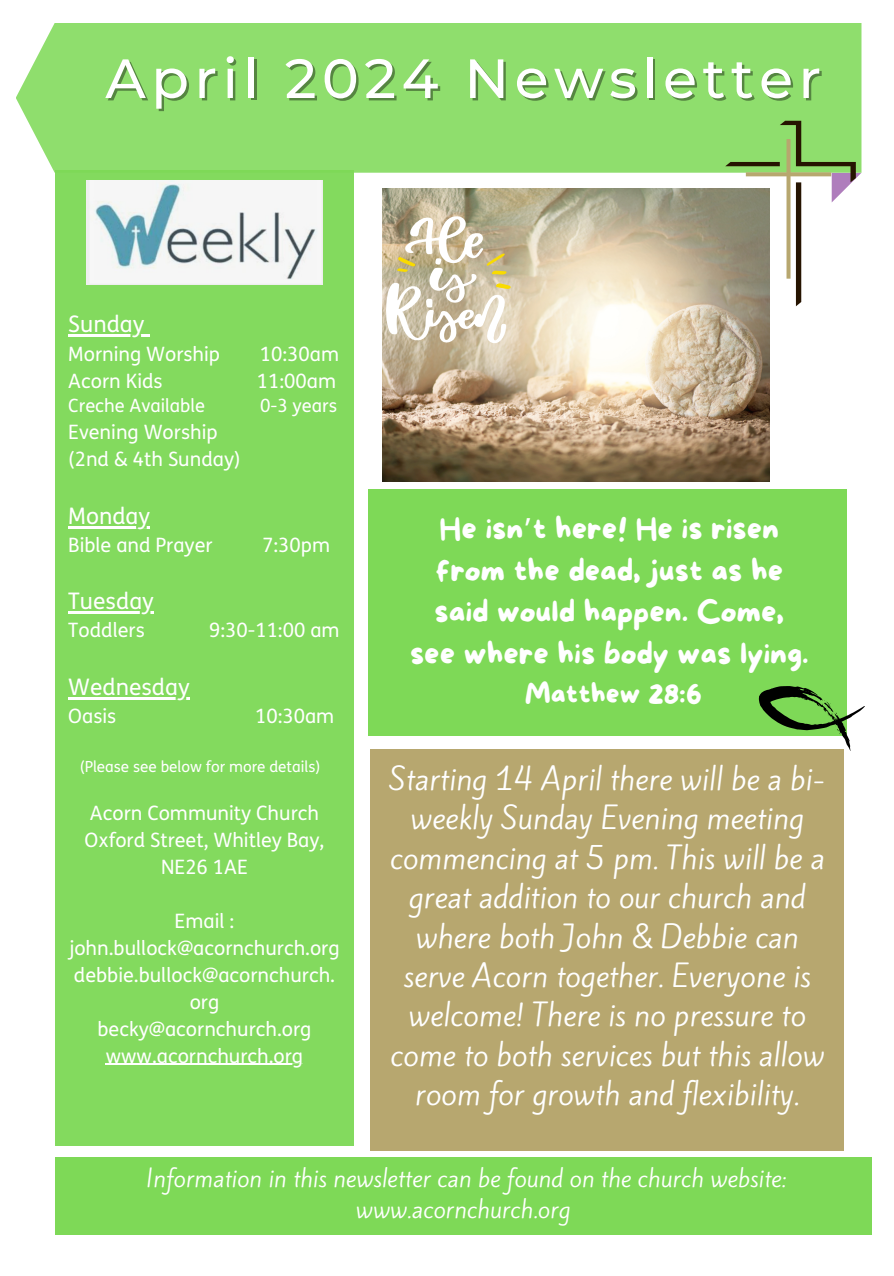
<style>
.page{position:relative;width:894px;height:1276px;background:#fff}
.page>*{position:absolute;margin:0;border:0;box-sizing:border-box;transform-origin:0 0}
.t1{font:500 55.2px "Montserrat";letter-spacing:.1em;color:#fff}
.t2{font:30px/41.7px "More Sugar";color:#fff;text-align:center}
.t3{font:28.5px/39.3px "Kite One";color:#fff;text-align:center}
.t4{font:27px "More Sugar";color:#fff}
.t5{font:22.8px "FS Me Pro";color:#fff}
.t6{font:22.5px/31.5px "Kite One";color:#fff;text-align:center}
.t7{font:19.8px/27px "FS Me Pro";color:#fff;text-align:center}
.t8{font:18.3px "FS Me Pro";color:#fff}
.t9{font:15.3px "FS Me Pro";color:#fff}
.s1{font-family:"Noto Sans Gurmukhi"}
</style>
<div class="page">
<div style="left:55px;top:170px;width:299px;height:975px;background:#83da5e"></div>
<div style="left:16px;top:23px;width:845px;height:150px;background:#8fde6d"></div>
<img style="left:86px;top:181px;width:237px;height:103px">
<svg style="left:725px;top:121px;width:136px;height:185px"></svg>
<div style="left:368px;top:489px;width:478px;height:247px;background:#7ed957"></div>
<div style="left:55px;top:1157px;width:816px;height:78px;background:#7ed957"></div>
<div style="left:370px;top:749px;width:473px;height:401px;background:#b7a76f"></div>
<img style="left:383px;top:189px;width:385px;height:292px">
<svg style="left:383px;top:213px;width:127px;height:138px"></svg>
<hr style="left:68px;top:335px;width:76px;height:2px;background:#fff">
<svg style="left:144px;top:335px;width:6px;height:2px"></svg>
<hr style="left:68px;top:526px;width:82px;height:2px;background:#fff">
<hr style="left:68px;top:611px;width:86px;height:3px;background:#fff">
<hr style="left:68px;top:697px;width:121px;height:2px;background:#fff">
<hr style="left:106px;top:1064px;width:197px;height:1px;background:#fff">
<svg style="left:758px;top:674px;width:107px;height:77px"></svg>
<h2 class="t1" style="left:105px;top:45px;width:717px">April 2024 Newsletter</h2>
<h4 class="t5" style="left:68px;top:311px;width:78px">Sunday</h4>
<h4 class="t7" style="left:68px;top:341px;width:153px">Morning Worship</h4>
<h4 class="t7" style="left:260px;top:341px;width:81px">10:30am</h4>
<h4 class="t7" style="left:68px;top:368px;width:96px">Acorn Kids</h4>
<h4 class="t7" style="left:257px;top:368px;width:81px">11:00am</h4>
<h4 class="t8" style="left:68px;top:395px;width:138px">Creche Available</h4>
<h4 class="t8" style="left:260px;top:395px;width:78px">0-3 years</h4>
<h4 class="t7" style="left:68px;top:419px;width:174px;text-align:left">Evening Worship (2nd &amp; 4th Sunday)</h4>
<h4 class="t5" style="left:68px;top:503px;width:83px">Monday</h4>
<h4 class="t7" style="left:68px;top:532px;width:146px">Bible and Prayer</h4>
<h4 class="t7" style="left:262px;top:532px;width:69px">7:30pm</h4>
<h4 class="t5" style="left:68px;top:588px;width:87px">Tuesday</h4>
<h4 class="t7" style="left:68px;top:617px;width:78px">Toddlers</h4>
<h4 class="t7" style="left:209px;top:617px;width:132px">9:30-11:00 am</h4>
<h4 class="t5" style="left:68px;top:674px;width:123px">Wednesday</h4>
<h4 class="t7" style="left:68px;top:703px;width:49px">Oasis</h4>
<h4 class="t7" style="left:255px;top:703px;width:81px">10:30am</h4>
<p class="t9" style="left:80px;top:758px;width:242px">(Please see below for more details)</p>
<h4 class="t7" style="left:85px;top:800px;width:241px">Acorn Community Church<br>Oxford Street, Whitley Bay,<br>NE26 1AE</h4>
<h4 class="t7" style="left:69px;top:908px;width:272px">Email : john.bullock@acornchurch.org debbie.bullock@acornchurch. org<br>becky@acornchurch.org</h4>
<p class="t7" style="left:106px;top:1043px;width:199px">www.acornchurch.org</p>
<p class="t2" style="left:410px;top:509px;width:400px">He isn<span class="s1">’</span>t here! He is risen from the dead, just as he said would happen. Come, see where his body was lying.</p>
<p class="t4" style="left:524px;top:679px;width:178px">Matthew 28:6</p>
<p class="t3" style="left:389px;top:760px;width:438px">Starting 14 April there will be a bi&shy;weekly Sunday Evening meeting commencing at 5 pm. This will be a great addition to our church and where both John &amp; Debbie can serve Acorn together. Everyone is welcome! There is no pressure to come to both services but this allow room for growth and flexibility.</p>
<p class="t6" style="left:146px;top:1163px;width:641px">Information in this newsletter can be found on the church website: www.acornchurch.org</p>
</div>
